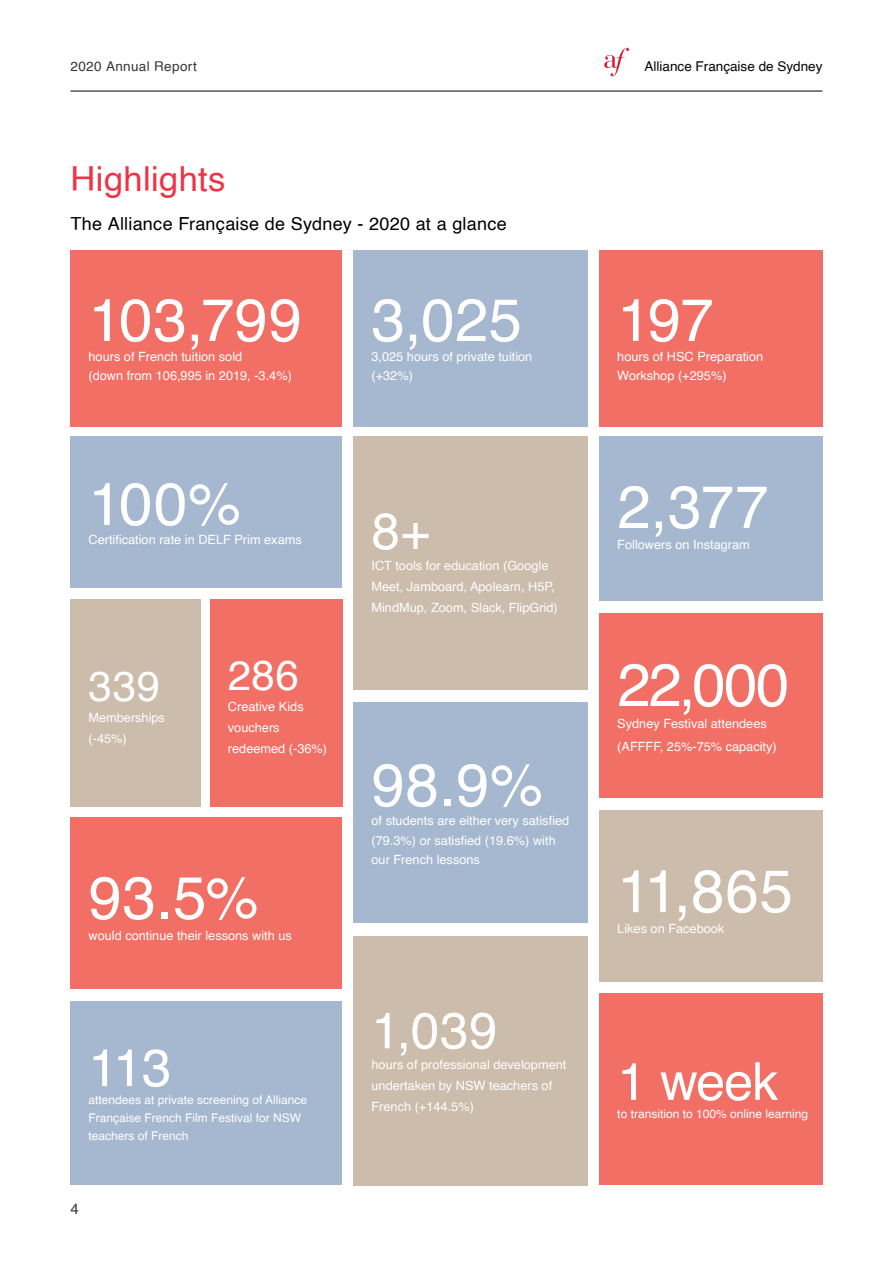
<style>
.page{position:relative;width:893px;height:1263px;background:#fff}
.page>*{position:absolute;margin:0;border:0;box-sizing:border-box;transform-origin:0 0}
.Heading_40{font:60px "Helvetica";color:#fff}
.Heading_40-2{font:52.5px "Helvetica";letter-spacing:-.025em;color:#fff}
.Heading_40-3{font:51px "Helvetica";color:#fff}
.Heading_40-4{font:42px "Helvetica";letter-spacing:.015em;color:#fff}
.Heading_23_TOC{font:34.5px "Helvetica";letter-spacing:.01em;color:#ee3346}
.Heading_12_TOC{font:18px "Helvetica";letter-spacing:.015em;color:#000}
.t1{font:15px "Helvetica";color:#3b3532}
.t2{font:13.5px "Helvetica";color:#040503}
.t3{font:13.5px "Helvetica";letter-spacing:.025em;color:#3b3532}
.Text_8_5_no_indent_L{font:12.75px/19.5px "Helvetica";color:#fff}
.Heading_40-5{font:12.75px/21px "Helvetica";color:#fff}
.Heading_40-6{font:12px/18px "Helvetica";color:#fff}
</style>
<div class="page">
<div style="left:70px;top:250px;width:272px;height:176px;background:#f26f66"></div>
<div style="left:599px;top:436px;width:223px;height:165px;background:#a6b8d0"></div>
<div style="left:599px;top:810px;width:223px;height:171px;background:#ccbcac"></div>
<div style="left:70px;top:817px;width:272px;height:172px;background:#f26f66"></div>
<div style="left:599px;top:613px;width:223px;height:185px;background:#f26f66"></div>
<div style="left:70px;top:436px;width:272px;height:152px;background:#a6b8d0"></div>
<div style="left:353px;top:702px;width:235px;height:221px;background:#a6b8d0"></div>
<div style="left:70px;top:599px;width:131px;height:207px;background:#ccbcac"></div>
<div style="left:210px;top:599px;width:132px;height:207px;background:#f26f66"></div>
<div style="left:353px;top:436px;width:235px;height:254px;background:#ccbcac"></div>
<div style="left:353px;top:936px;width:235px;height:249px;background:#ccbcac"></div>
<div style="left:353px;top:250px;width:235px;height:176px;background:#a6b8d0"></div>
<div style="left:599px;top:250px;width:223px;height:176px;background:#f26f66"></div>
<div style="left:599px;top:993px;width:223px;height:192px;background:#f26f66"></div>
<div style="left:70px;top:1002px;width:272px;height:183px;background:#a6b8d0"></div>
<hr style="left:70px;top:91px;width:752px;height:1px;background:#000">
<svg style="left:604px;top:48px;width:25px;height:28px"></svg>
<p class="t3" style="left:70px;top:56px;width:128px">2020 Annual Report</p>
<p class="Heading_23_TOC" style="left:70px;top:152px;width:156px">Highlights</p>
<p class="Heading_12_TOC" style="left:70px;top:209px;width:438px">The Alliance Française de Sydney - 2020 at a glance</p>
<p class="Heading_40" style="left:88px;top:274px;width:215px">103,799</p>
<p class="Text_8_5_no_indent_L" style="left:88px;top:347px;width:155px">hours of French tuition sold</p>
<p class="Text_8_5_no_indent_L" style="left:88px;top:366px;width:205px">(down from 106,995 in 2019, -3.4%)</p>
<p class="Heading_40" style="left:88px;top:458px;width:154px">100%</p>
<p class="Text_8_5_no_indent_L" style="left:88px;top:531px;width:215px">Certification rate in DELF Prim exams</p>
<p class="Heading_40-4" style="left:88px;top:654px;width:73px">339</p>
<p class="Heading_40-5" style="left:88px;top:707px;width:78px">Memberships (-45%)</p>
<p class="Heading_40-4" style="left:228px;top:643px;width:73px">286</p>
<p class="Heading_40-5" style="left:228px;top:697px;width:101px">Creative Kids vouchers redeemed (-36%)</p>
<p class="Heading_40" style="left:88px;top:851px;width:172px">93.5%</p>
<p class="Heading_40-5" style="left:88px;top:925px;width:205px">would continue their lessons with us</p>
<p class="Heading_40-2" style="left:88px;top:1027px;width:84px">113</p>
<p class="Heading_40-6" style="left:88px;top:1091px;width:220px">attendees at private screening of Alliance<br>Française French Film Festival for NSW teachers of French</p>
<p class="t1" style="left:70px;top:1197px;width:10px">4</p>
<p class="Heading_40" style="left:371px;top:274px;width:152px">3,025</p>
<p class="Text_8_5_no_indent_L" style="left:371px;top:347px;width:162px">3,025 hours of private tuition (+32%)</p>
<p class="Heading_40-3" style="left:371px;top:492px;width:60px">8+</p>
<p class="Heading_40-5" style="left:371px;top:555px;width:188px">ICT tools for education (Google<br>Meet, Jamboard, Apolearn, H5P,<br>MindMup, Zoom, Slack, FlipGrid)</p>
<p class="Heading_40" style="left:371px;top:739px;width:173px">98.9%</p>
<p class="Text_8_5_no_indent_L" style="left:371px;top:812px;width:199px">of students are either very satisfied (79.3%) or satisfied (19.6%) with our French lessons</p>
<p class="Heading_40-3" style="left:371px;top:991px;width:127px">1,039</p>
<p class="Heading_40-5" style="left:371px;top:1055px;width:196px">hours of professional development undertaken by NSW teachers of<br>French (+144.5%)</p>
<p class="t2" style="left:645px;top:56px;width:179px">Alliance Française de Sydney</p>
<p class="Heading_40" style="left:617px;top:274px;width:98px">197</p>
<p class="Text_8_5_no_indent_L" style="left:617px;top:347px;width:147px">hours of HSC Preparation<br>Workshop (+295%)</p>
<p class="Heading_40" style="left:617px;top:461px;width:153px">2,377</p>
<p class="Text_8_5_no_indent_L" style="left:617px;top:535px;width:134px">Followers on Instagram</p>
<p class="Heading_40" style="left:617px;top:639px;width:173px">22,000</p>
<p class="Text_8_5_no_indent_L" style="left:617px;top:713px;width:161px;line-height:22.5px">Sydney Festival attendees (AFFFF, 25%-75% capacity)</p>
<p class="Heading_40" style="left:617px;top:845px;width:177px">11,865</p>
<p class="Heading_40-5" style="left:617px;top:918px;width:109px">Likes on Facebook</p>
<p class="Heading_40-2" style="left:617px;top:1041px;width:162px">1 week</p>
<p class="Heading_40-6" style="left:617px;top:1105px;width:192px">to transition to 100% online learning</p>
</div>
